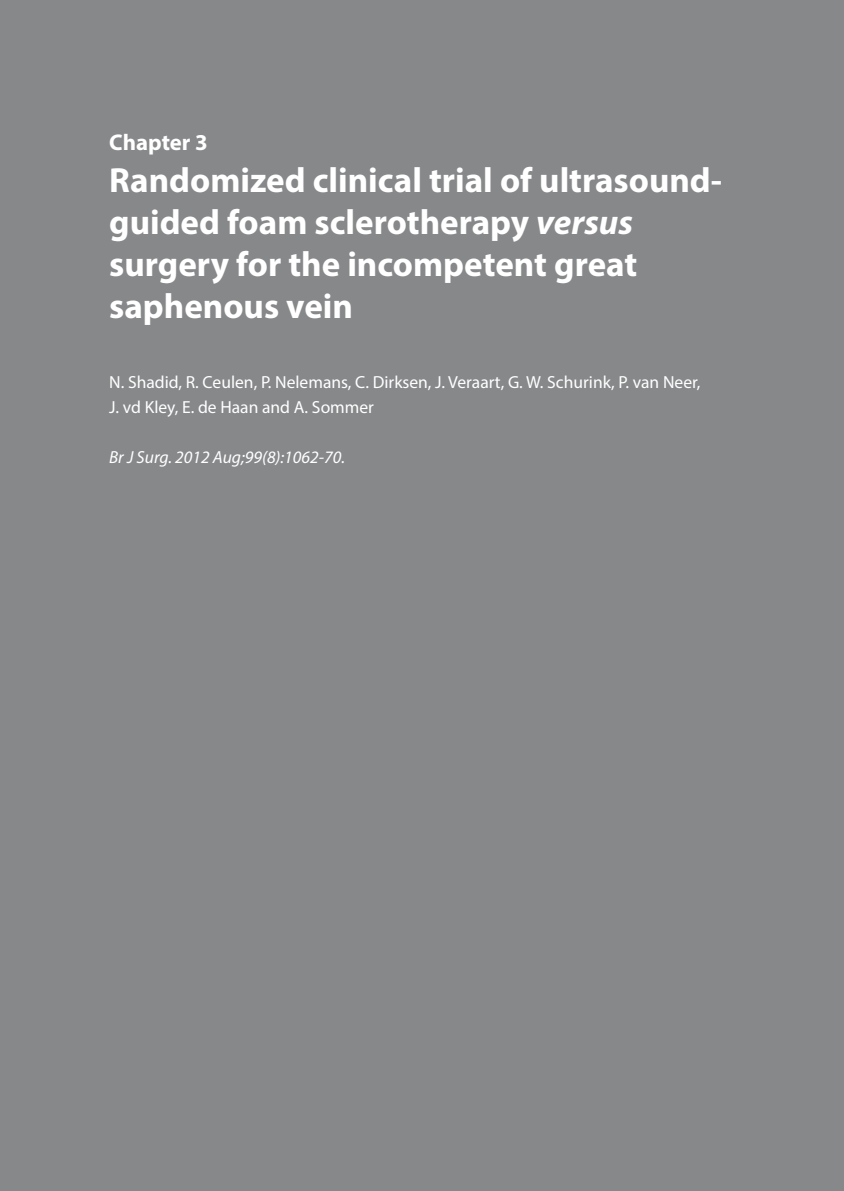
<style>
.page{position:relative;width:844px;height:1191px;background:#fff}
.page>*{position:absolute;margin:0;border:0;box-sizing:border-box;transform-origin:0 0}
.t1{font:700 35px/42px "Myriad Pro";color:#fff}
.t2{font:700 22.75px "Myriad Pro";color:#fff}
.t3{font:17.5px/24.8px "Myriad Pro";color:#fff}
.t4{font:italic 17.5px "Myriad Pro";color:#fff}
.s1{font-style:italic}
</style>
<div class="page">
<div style="left:0;top:0;width:843px;height:1191px;background:#87888a"></div>
<p class="t2" style="left:109px;top:127px;width:100px">Chapter 3</p>
<p class="t1" style="left:109px;top:158px;width:614px">Randomized clinical trial of ultrasound&shy;guided foam sclerotherapy <span class="s1">versus </span>surgery for the incompetent great saphenous vein</p>
<p class="t3" style="left:109px;top:370px;width:592px">N. Shadid, R. Ceulen, P. Nelemans, C. Dirksen, J. Veraart, G. W. Schurink, P. van Neer,<br>J. vd Kley, E. de Haan and A. Sommer</p>
<p class="t4" style="left:109px;top:446px;width:237px">Br J Surg. 2012 Aug;99(8):1062-70.</p>
</div>
